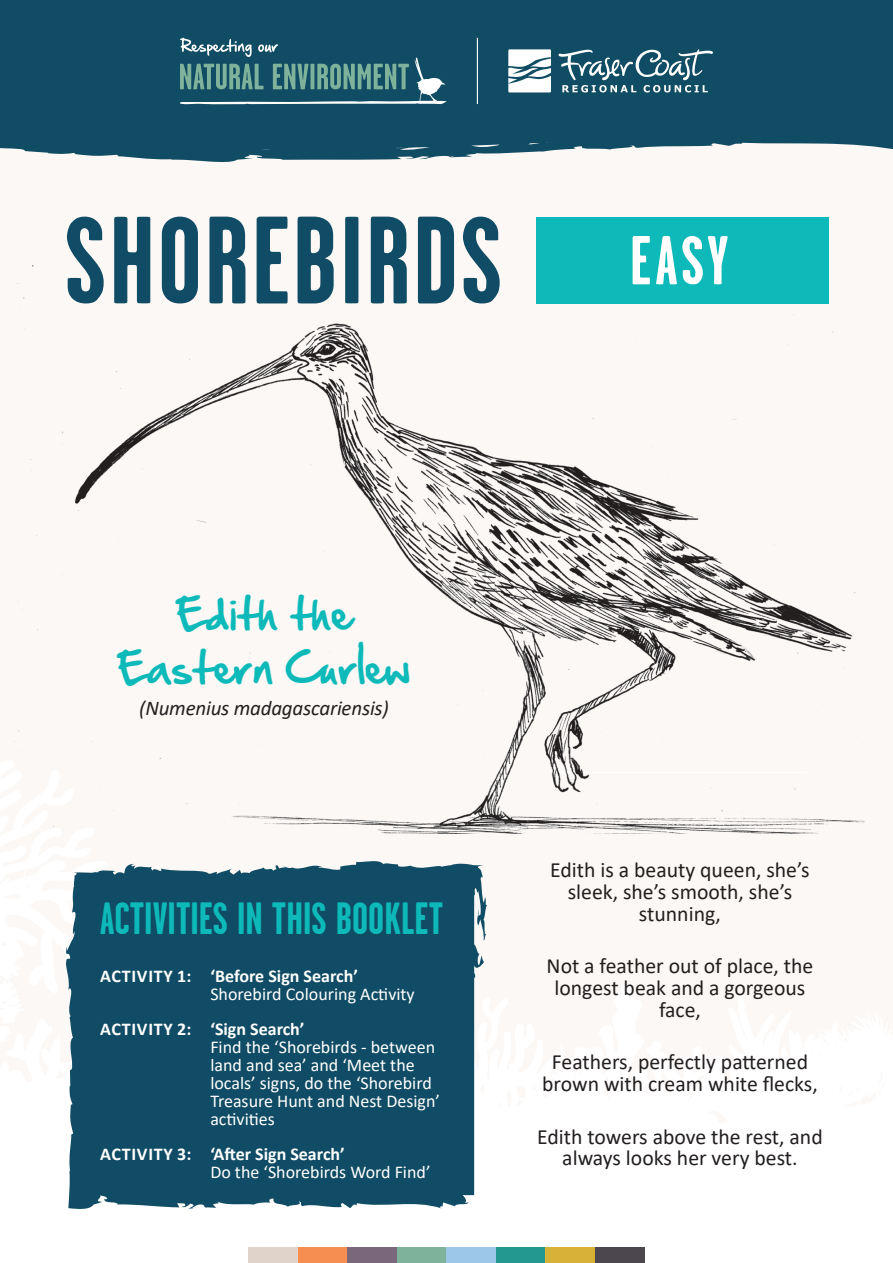
<style>
.page{position:relative;width:893px;height:1263px;background:#fbf8f5}
.page>*{position:absolute;margin:0;border:0;box-sizing:border-box;transform-origin:0 0}
.t1{font:700 124.05px "Garage Gothic";letter-spacing:.02em;color:#104c65}
.t2{font:700 69px "Garage Gothic";color:#fff}
.t3{font:700 45px "Garage Gothic";color:#0dbab9}
.t4{font:38.1px/54.4px "Handof Sean";letter-spacing:.02em;color:#0dbab9;text-align:center}
.t5{font:21.75px/21.8px "Calibri";color:#231f20;text-align:center}
.t6{font:italic 21px "Calibri";letter-spacing:-.01em;color:#231f20}
.t7{font:18px/18px "Calibri";color:#fff}
.t8{font:700 18px/18px "Calibri";color:#fff}
.s1{font-weight:400}
.s2{font-weight:700}
</style>
<div class="page">
<div style="left:249px;top:1247px;width:49px;height:16px;background:#dfd3ca"></div>
<div style="left:298px;top:1247px;width:50px;height:16px;background:#f68d51"></div>
<div style="left:348px;top:1247px;width:49px;height:16px;background:#7b677b"></div>
<div style="left:397px;top:1247px;width:49px;height:16px;background:#7fb29b"></div>
<div style="left:446px;top:1247px;width:50px;height:16px;background:#9dc7e8"></div>
<div style="left:496px;top:1247px;width:49px;height:16px;background:#239890"></div>
<div style="left:545px;top:1247px;width:50px;height:16px;background:#d8b137"></div>
<div style="left:595px;top:1247px;width:49px;height:16px;background:#4c464f"></div>
<svg style="left:66px;top:861px;width:421px;height:348px;background:#20586f"></svg>
<svg style="left:0;top:0;width:893px;height:162px;background:#21586e"></svg>
<svg style="left:508px;top:49px;width:43px;height:43px"></svg>
<svg style="left:558px;top:49px;width:156px;height:43px;background:#447386"></svg>
<svg style="left:180px;top:38px;width:266px;height:67px;background:#376c7a"></svg>
<hr style="left:477px;top:38px;width:1px;height:66px;background:#fff">
<div style="left:536px;top:217px;width:292px;height:87px;background:#0dbab9"></div>
<img style="left:17px;top:240px;width:848px;height:593px">
<p class="t1" style="left:65px;top:195px;width:440px">SHOREBIRDS</p>
<p class="t2" style="left:630px;top:224px;width:100px">EASY</p>
<p class="t4" style="left:118px;top:590px;width:293px">Edith the<br>Eastern Curlew</p>
<p class="t6" style="left:139px;top:694px;width:251px">(Numenius madagascariensis)</p>
<p class="t3" style="left:100px;top:894px;width:345px">ACTIVITIES IN THIS BOOKLET</p>
<p class="t8" style="left:210px;top:966px;width:206px;text-indent:-110px">ACTIVITY 1: ‘Before Sign Search’<br><span class="s1">Shorebird Colouring Activity</span></p>
<p class="t7" style="left:210px;top:1019px;width:231px;text-indent:-110px"><span class="s2">ACTIVITY 2: ‘Sign Search’<br></span>Find the ‘Shorebirds - between land and sea’ and ‘Meet the locals’ signs, do the ‘Shorebird<br>Treasure Hunt and Nest Design’ activities</p>
<p class="t8" style="left:210px;top:1144px;width:222px;text-indent:-110px">ACTIVITY 3: ‘After Sign Search’<br><span class="s1">Do the ‘Shorebirds Word Find’</span></p>
<p class="t5" style="left:550px;top:859px;width:261px">Edith is a beauty queen, she’s sleek, she’s smooth, she’s stunning,</p>
<p class="t5" style="left:547px;top:955px;width:268px">Not a feather out of place, the longest beak and a gorgeous face,</p>
<p class="t5" style="left:542px;top:1051px;width:277px">Feathers, perfectly patterned brown with cream white flecks,</p>
<p class="t5" style="left:537px;top:1125px;width:287px">Edith towers above the rest, and always looks her very best.</p>
</div>
